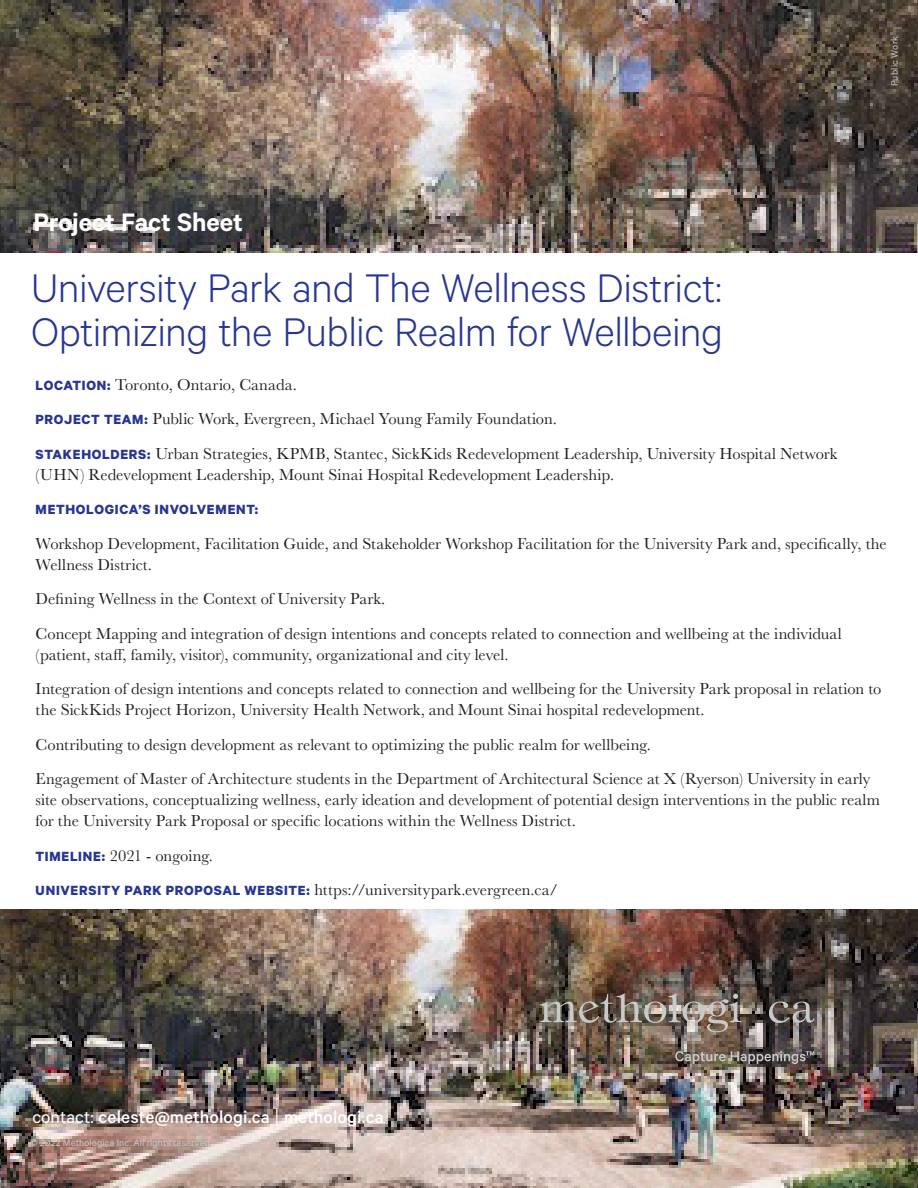
<style>
.page{position:relative;width:918px;height:1188px;background:#fff}
.page>*{position:absolute;margin:0;border:0;box-sizing:border-box;transform-origin:0 0}
.t1{font:300 45px/43.5px "Calibre";letter-spacing:-.015em;color:#263692}
.t2{font:600 28.5px "Calibre";letter-spacing:-.005em;color:#fff}
.t3{font:500 19.5px "Calibre";letter-spacing:.005em;color:#fff}
.t4{font:16.5px/21px "Baskerville";color:#231f20}
.t5{font:700 15px "Calibre";letter-spacing:.05em;color:#263692}
.t6{font:10.5px "Calibre";letter-spacing:.015em;color:#c8c9c9}
.s1{font-family:"Calibre";font-weight:700;font-size:15px;color:#263692}
.s2{font-weight:400}
.s3{font-weight:300;font-size:24px}
</style>
<div class="page">
<img style="left:0;top:909px;width:918px;height:279px">
<img style="left:0;top:0;width:918px;height:253px">
<svg style="left:540px;top:993px;width:202px;height:39px;background:#807469"></svg>
<svg style="left:769px;top:1002px;width:45px;height:21px"></svg>
<svg style="left:675px;top:1051px;width:50px;height:13px"></svg>
<svg style="left:731px;top:1051px;width:83px;height:13px"></svg>
<p class="t2" style="left:33px;top:205px;width:211px">Project Fact Sheet</p>
<p class="t1" style="left:31px;top:265px;width:693px">University Park and The Wellness District:<br>Optimizing the Public Realm for Wellbeing</p>
<p class="t6" style="left:888px;top:86px;width:52px;rotate:-90deg">Public Work</p>
<p class="t4" style="left:36px;top:374px;width:263px"><span class="s1">LOCATION:</span> Toronto, Ontario, Canada.</p>
<p class="t4" style="left:36px;top:408px;width:523px"><span class="s1">PROJECT TEAM:</span> Public Work, Evergreen, Michael Young Family Foundation.</p>
<p class="t4" style="left:36px;top:443px;width:803px"><span class="s1">STAKEHOLDERS:</span> Urban Strategies, KPMB, Stantec, SickKids Redevelopment Leadership, University Hospital Network (UHN) Redevelopment Leadership, Mount Sinai Hospital Redevelopment Leadership.</p>
<p class="t5" style="left:36px;top:500px;width:224px">METHOLOGICA’S INVOLVEMENT:</p>
<p class="t4" style="left:36px;top:533px;width:853px">Workshop Development, Facilitation Guide, and Stakeholder Workshop Facilitation for the University Park and, specifically, the<br>Wellness District.</p>
<p class="t4" style="left:36px;top:588px;width:351px">Defining Wellness in the Context of University Park.</p>
<p class="t4" style="left:36px;top:623px;width:808px">Concept Mapping and integration of design intentions and concepts related to connection and wellbeing at the individual (patient, staff, family, visitor), community, organizational and city level.</p>
<p class="t4" style="left:36px;top:678px;width:847px">Integration of design intentions and concepts related to connection and wellbeing for the University Park proposal in relation to the SickKids Project Horizon, University Health Network, and Mount Sinai hospital redevelopment.</p>
<p class="t4" style="left:36px;top:734px;width:617px">Contributing to design development as relevant to optimizing the public realm for wellbeing.</p>
<p class="t4" style="left:36px;top:768px;width:846px">Engagement of Master of Architecture students in the Department of Architectural Science at X (Ryerson) University in early site observations, conceptualizing wellness, early ideation and development of potential design interventions in the public realm for the University Park Proposal or specific locations within the Wellness District.</p>
<p class="t4" style="left:36px;top:845px;width:179px"><span class="s1">TIMELINE:</span> 2021 - ongoing.</p>
<p class="t4" style="left:36px;top:879px;width:524px"><span class="s1">UNIVERSITY PARK PROPOSAL WEBSITE:</span> https://universitypark.evergreen.ca/</p>
<p class="t3" style="left:32px;top:1105px;width:353px"><span class="s2">contact:</span> celeste@methologi.ca <span class="s3">|</span> methologi.ca</p>
<p class="t6" style="left:30px;top:1137px;width:183px">© 2022 Methologica Inc. All rights reserved.</p>
</div>
